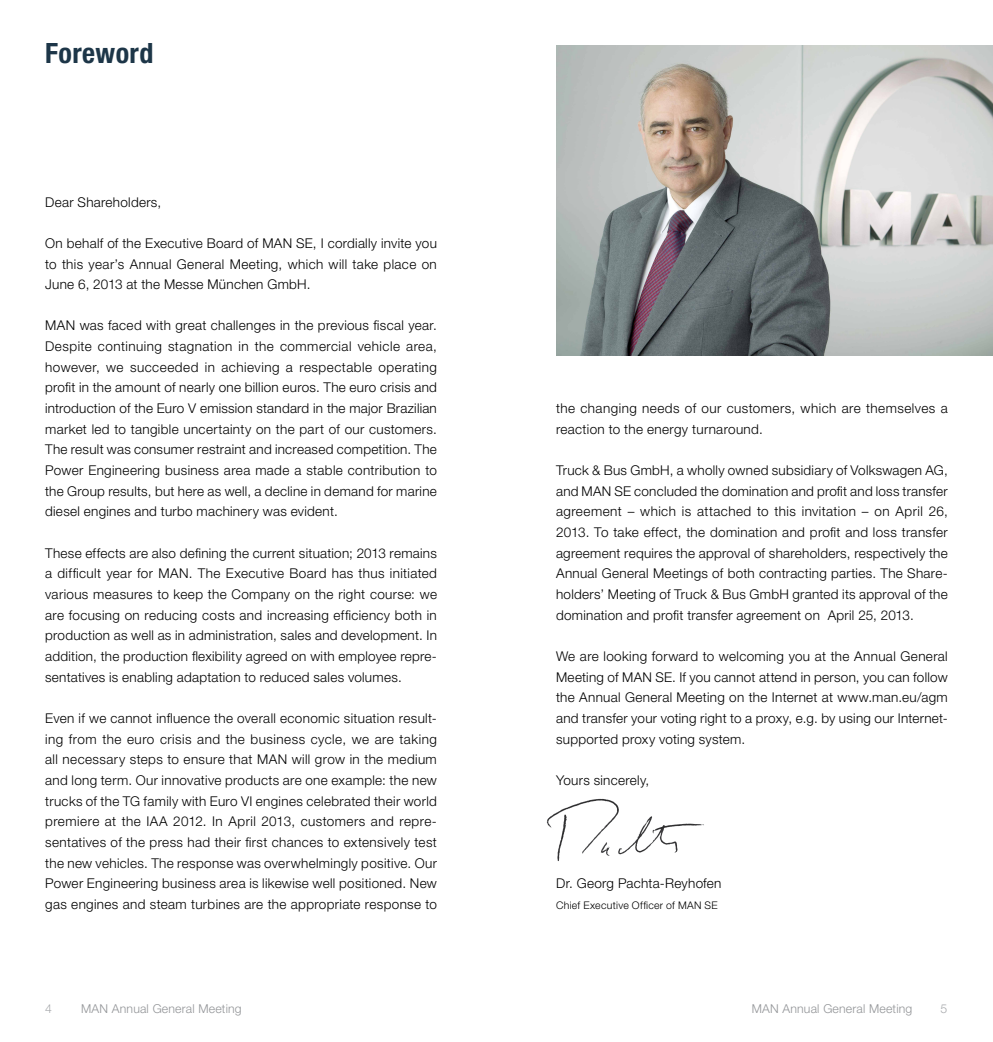
<style>
.page{position:relative;width:993px;height:1042px;background:#fff}
.page>*{position:absolute;margin:0;border:0;box-sizing:border-box;transform-origin:0 0}
.t1{font:700 condensed 28px "Helvetica Neue LT";letter-spacing:.015em;color:#1d3648}
.t2{font:300 13.47px/20.7px "Helvetica Neue LT";letter-spacing:.02em;color:#000;text-align:justify}
.t3{font:300 12.25px "Helvetica Neue LT";letter-spacing:.015em;color:#939598}
.t4{font:300 12.25px "Helvetica Neue LT";color:#a7a9ac}
.t5{font:300 10.5px "Helvetica Neue LT";letter-spacing:.03em;color:#000}
</style>
<div class="page">
<img style="left:546px;top:798px;width:158px;height:63px">
<img style="left:556px;top:45px;width:436px;height:311px">
<h1 class="t1" style="left:45px;top:36px;width:110px">Foreword</h1>
<p class="t2" style="left:45px;top:191px;width:118px">Dear Shareholders,</p>
<p class="t2" style="left:45px;top:232px;width:393px">On behalf of the Executive Board of MAN SE, I cordially invite you to this year’s Annual General Meeting, which will take place on June 6, 2013 at the Messe München GmbH.</p>
<p class="t2" style="left:45px;top:315px;width:393px">MAN was faced with great challenges in the previous fiscal year.<br>Despite continuing stagnation in the commercial vehicle area, however, we succeeded in achieving a respectable operating profit in the amount of nearly one billion euros. The euro crisis and introduction of the Euro V emission standard in the major Brazilian market led to tangible uncertainty on the part of our customers.<br>The result was consumer restraint and increased competition. The Power Engineering business area made a stable contribution to the Group results, but here as well, a decline in demand for marine diesel engines and turbo machinery was evident.</p>
<p class="t2" style="left:45px;top:542px;width:393px">These effects are also defining the current situation; 2013 remains a difficult year for MAN. The Executive Board has thus initiated various measures to keep the Company on the right course: we are focusing on reducing costs and increasing efficiency both in production as well as in administration, sales and development. In addition, the production flexibility agreed on with employee repre&shy;sentatives is enabling adaptation to reduced sales volumes.</p>
<p class="t2" style="left:45px;top:707px;width:393px">Even if we cannot influence the overall economic situation result&shy;ing from the euro crisis and the business cycle, we are taking all necessary steps to ensure that MAN will grow in the medium and long term. Our innovative products are one example: the new trucks of the TG family with Euro VI engines celebrated their world premiere at the IAA 2012. In April 2013, customers and repre&shy;sentatives of the press had their first chances to extensively test the new vehicles. The response was overwhelmingly positive. Our Power Engineering business area is likewise well positioned. New gas engines and steam turbines are the appropriate response to</p>
<p class="t2" style="left:556px;top:398px;width:393px">the changing needs of our customers, which are themselves a reaction to the energy turnaround.</p>
<p class="t2" style="left:556px;top:460px;width:393px">Truck &amp; Bus GmbH, a wholly owned subsidiary of Volkswagen AG, and MAN SE concluded the domination and profit and loss transfer agreement – which is attached to this invitation – on April 26, 2013. To take effect, the domination and profit and loss transfer agreement requires the approval of shareholders, respectively the Annual General Meetings of both contracting parties. The Share&shy;holders’ Meeting of Truck &amp; Bus GmbH granted its approval of the domination and profit transfer agreement on April 25, 2013.</p>
<p class="t2" style="left:556px;top:645px;width:393px">We are looking forward to welcoming you at the Annual General Meeting of MAN SE. If you cannot attend in person, you can follow the Annual General Meeting on the Internet at www.man.eu/agm and transfer your voting right to a proxy, e.g. by using our Internet&shy;supported proxy voting system.</p>
<p class="t2" style="left:556px;top:769px;width:95px">Yours sincerely,</p>
<p class="t2" style="left:556px;top:873px;width:167px">Dr. Georg Pachta-Reyhofen</p>
<p class="t5" style="left:556px;top:898px;width:163px">Chief Executive Officer of MAN SE</p>
<p class="t4" style="left:45px;top:1001px;width:8px">4</p>
<p class="t3" style="left:81px;top:1001px;width:162px">MAN Annual General Meeting</p>
<p class="t3" style="left:751px;top:1001px;width:162px">MAN Annual General Meeting</p>
<p class="t4" style="left:940px;top:1001px;width:8px">5</p>
</div>
